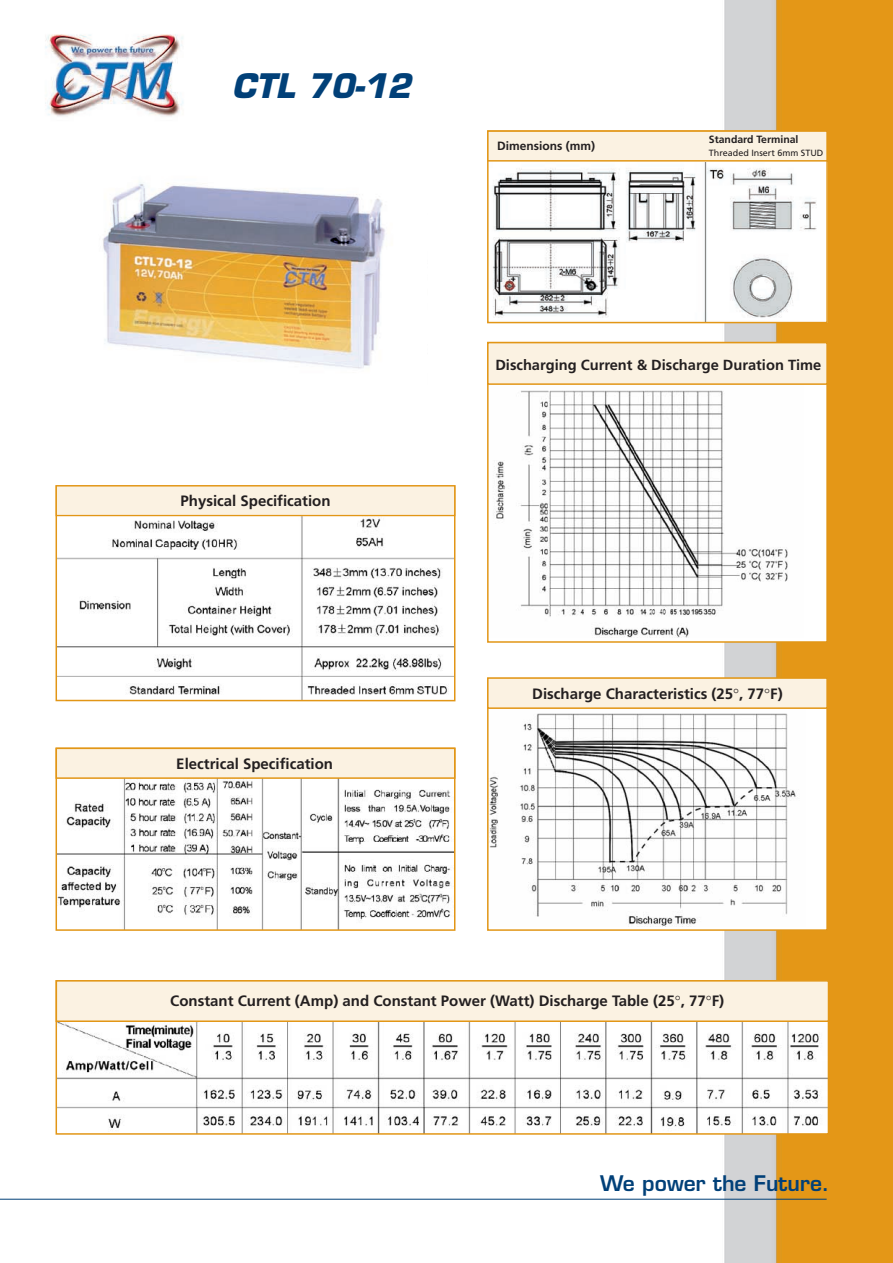
<style>
.page{position:relative;width:893px;height:1263px;background:#fff}
.page>*{position:absolute;margin:0;border:0;box-sizing:border-box;transform-origin:0 0}
.t1{font:italic 700 33px "Eurostile";color:#014078}
.t2{font:600 21px "Eurostile";color:#014078}
.t3{font:700 15px "Frutiger";color:#231f20}
.t4{font:700 14.7px "Frutiger";color:#231f20}
.t5{font:700 12px "Frutiger";color:#231f20}
.t6{font:700 10.5px "Frutiger";color:#231f20}
.t7{font:9px "Frutiger";color:#231f20}
</style>
<div class="page">
<img style="left:0;top:0;width:892px;height:1263px">
<hr style="left:0;top:1199px;width:826px;height:1px;background:#014078">
<img style="left:490px;top:162px;width:334px;height:158px">
<div style="left:487px;top:130px;width:340px;height:193px;border:2px solid #e29616"></div>
<img style="left:59px;top:1022px;width:767px;height:110px">
<div style="left:56px;top:980px;width:773px;height:155px;border:2px solid #e29616"></div>
<div style="left:56px;top:980px;width:773px;height:42px;background:#fbf2e2;border:2px solid #e29616"></div>
<div style="left:487px;top:130px;width:340px;height:32px;background:#fbf2e2;border:2px solid #e29616"></div>
<img style="left:59px;top:516px;width:393px;height:182px">
<div style="left:56px;top:485px;width:399px;height:216px;border:2px solid #e29616"></div>
<div style="left:56px;top:485px;width:399px;height:31px;background:#fbf2e2;border:1px solid #e29616"></div>
<img style="left:59px;top:779px;width:393px;height:149px">
<div style="left:56px;top:748px;width:399px;height:183px;border:2px solid #e29616"></div>
<div style="left:56px;top:748px;width:399px;height:31px;background:#fbf2e2;border:2px solid #e29616"></div>
<div style="left:488px;top:343px;width:339px;height:299px;background:#fff"></div>
<img style="left:494px;top:390px;width:294px;height:248px">
<div style="left:487px;top:342px;width:340px;height:301px;border:2px solid #e29616"></div>
<div style="left:487px;top:342px;width:340px;height:43px;background:#fbf2e2;border:2px solid #e29616"></div>
<div style="left:488px;top:679px;width:339px;height:251px;background:#fff"></div>
<img style="left:490px;top:713px;width:306px;height:214px">
<div style="left:487px;top:678px;width:340px;height:253px;border:2px solid #e29616"></div>
<div style="left:487px;top:677px;width:340px;height:32px;background:#fbf2e2;border:2px solid #e29616"></div>
<img style="left:23px;top:142px;width:405px;height:282px">
<h1 class="t1" style="left:232px;top:73px;width:187px">CTL 70-12</h1>
<p class="t3" style="left:180px;top:494px;width:152px">Physical Specification</p>
<p class="t3" style="left:176px;top:757px;width:158px">Electrical Specification</p>
<p class="t5" style="left:497px;top:141px;width:99px">Dimensions (mm)</p>
<p class="t6" style="left:708px;top:135px;width:91px">Standard Terminal</p>
<p class="t7" style="left:708px;top:149px;width:116px">Threaded Insert 6mm STUD</p>
<p class="t4" style="left:495px;top:359px;width:327px">Discharging Current &amp; Discharge Duration Time</p>
<p class="t3" style="left:532px;top:688px;width:252px">Discharge Characteristics (25 , 77 F)</p>
<p class="t3" style="left:170px;top:995px;width:555px">Constant Current (Amp) and Constant Power (Watt) Discharge Table (25 , 77 F)</p>
<h2 class="t2" style="left:600px;top:1175px;width:231px">We power the Future.</h2>
</div>
